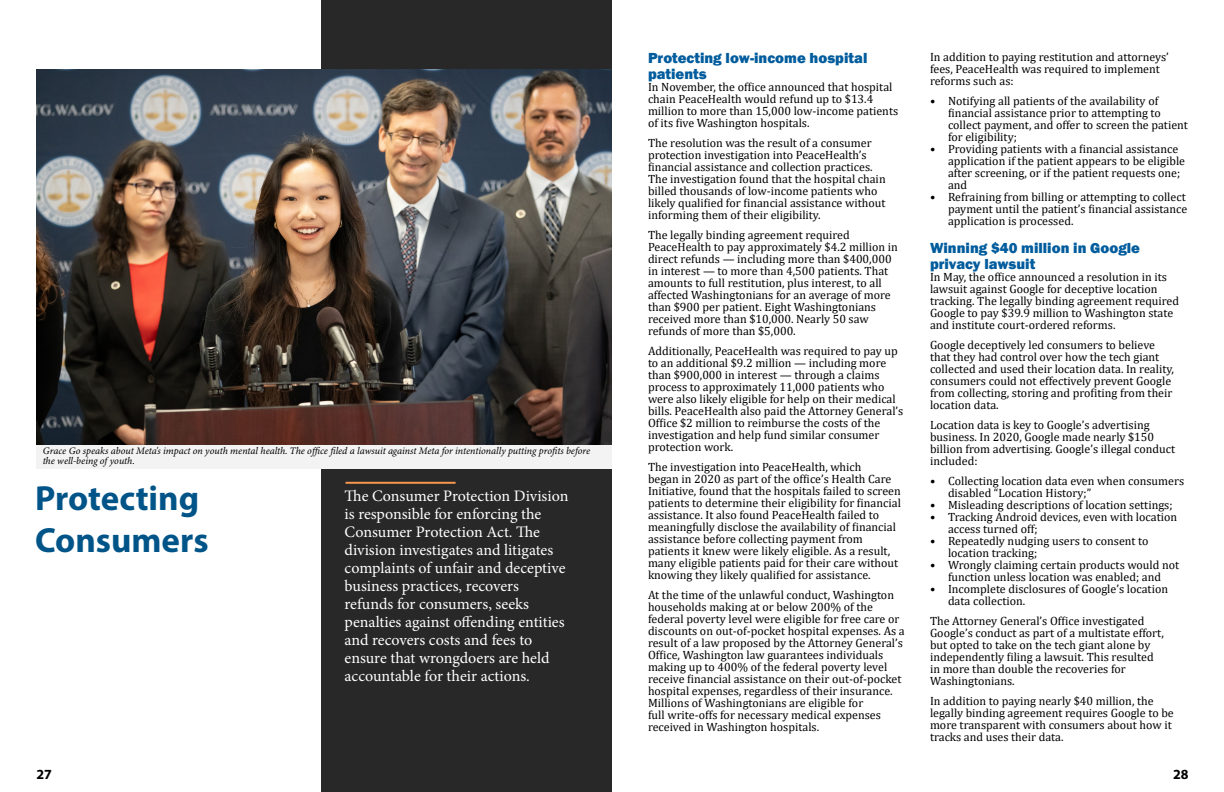
<style>
.page{position:relative;width:1224px;height:792px;background:#fff}
.page>*{position:absolute;margin:0;border:0;box-sizing:border-box;transform-origin:0 0}
.t1{font:700 35px "Myriad Pro";color:#005488}
.t2{font:16px/18px "Minion Pro";letter-spacing:-.005em;color:#fff}
.Entry_Header{font:800 15px/16px "Franklin Gothic";color:#005c9d}
.t3{font:14px "Myriad Variable Concept";color:#000}
.Main_Paragraph{font:12px/12px "Cambria";color:#000}
.t4{font:italic 10px/10px "Minion Variable Concept";color:#000}
</style>
<div class="page">
<div style="left:322px;top:0;width:290px;height:792px;background:#292829"></div>
<hr style="left:346px;top:482px;width:110px;height:2px;background:#f7964e">
<img style="left:36px;top:69px;width:576px;height:376px">
<div style="left:36px;top:445px;width:576px;height:24px;background:#f2f3f2"></div>
<p class="t4" style="left:43px;top:446px;width:549px">Grace Go speaks about Meta's impact on youth mental health. The office filed a lawsuit against Meta for intentionally putting profits before the well-being of youth.</p>
<p class="t1" style="left:35px;top:475px;width:166px">Protecting</p>
<p class="t1" style="left:35px;top:517px;width:175px">Consumers</p>
<p class="t2" style="left:345px;top:487px;width:225px">The Consumer Protection Division is responsible for enforcing the<br>Consumer Protection Act. The division investigates and litigates complaints of unfair and deceptive business practices, recovers refunds for consumers, seeks penalties against offending entities and recovers costs and fees to ensure that wrongdoers are held accountable for their actions.</p>
<p class="Entry_Header" style="left:648px;top:49px;width:221px">Protecting low-income hospital patients</p>
<p class="Main_Paragraph" style="left:648px;top:80px;width:252px">In November, the office announced that hospital chain PeaceHealth would refund up to $13.4 million to more than 15,000 low-income patients of its five Washington hospitals.</p>
<p class="Main_Paragraph" style="left:648px;top:136px;width:239px">The resolution was the result of a consumer protection investigation into PeaceHealth’s financial assistance and collection practices.<br>The investigation found that the hospital chain billed thousands of low-income patients who likely qualified for financial assistance without informing them of their eligibility.</p>
<p class="Main_Paragraph" style="left:648px;top:228px;width:251px">The legally binding agreement required PeaceHealth to pay approximately $4.2 million in direct refunds — including more than $400,000 in interest — to more than 4,500 patients. That amounts to full restitution, plus interest, to all affected Washingtonians for an average of more than $900 per patient. Eight Washingtonians received more than $10,000. Nearly 50 saw refunds of more than $5,000.</p>
<p class="Main_Paragraph" style="left:648px;top:344px;width:257px">Additionally, PeaceHealth was required to pay up to an additional $9.2 million — including more than $900,000 in interest — through a claims process to approximately 11,000 patients who were also likely eligible for help on their medical bills. PeaceHealth also paid the Attorney General’s Office $2 million to reimburse the costs of the investigation and help fund similar consumer protection work.</p>
<p class="Main_Paragraph" style="left:648px;top:460px;width:254px">The investigation into PeaceHealth, which<br>began in 2020 as part of the office’s Health Care Initiative, found that the hospitals failed to screen patients to determine their eligibility for financial assistance. It also found PeaceHealth failed to meaningfully disclose the availability of financial assistance before collecting payment from patients it knew were likely eligible. As a result, many eligible patients paid for their care without knowing they likely qualified for assistance.</p>
<p class="Main_Paragraph" style="left:648px;top:588px;width:258px">At the time of the unlawful conduct, Washington households making at or below 200% of the federal poverty level were eligible for free care or discounts on out-of-pocket hospital expenses. As a result of a law proposed by the Attorney General’s Office, Washington law guarantees individuals making up to 400% of the federal poverty level receive financial assistance on their out-of-pocket hospital expenses, regardless of their insurance.<br>Millions of Washingtonians are eligible for<br>full write-offs for necessary medical expenses received in Washington hospitals.</p>
<p class="Main_Paragraph" style="left:930px;top:51px;width:240px">In addition to paying restitution and attorneys’ fees, PeaceHealth was required to implement reforms such as:</p>
<p class="Main_Paragraph" style="left:948px;top:95px;width:241px;text-indent:-18px">• Notifying all patients of the availability of financial assistance prior to attempting to collect payment, and offer to screen the patient for eligibility;</p>
<p class="Main_Paragraph" style="left:948px;top:143px;width:239px;text-indent:-18px">• Providing patients with a financial assistance application if the patient appears to be eligible after screening, or if the patient requests one; and</p>
<p class="Main_Paragraph" style="left:948px;top:191px;width:241px;text-indent:-18px">• Refraining from billing or attempting to collect payment until the patient’s financial assistance application is processed.</p>
<p class="Entry_Header" style="left:930px;top:240px;width:212px">Winning $40 million in Google privacy lawsuit</p>
<p class="Main_Paragraph" style="left:930px;top:271px;width:251px">In May, the office announced a resolution in its lawsuit against Google for deceptive location tracking. The legally binding agreement required Google to pay $39.9 million to Washington state and institute court-ordered reforms.</p>
<p class="Main_Paragraph" style="left:930px;top:339px;width:246px">Google deceptively led consumers to believe that they had control over how the tech giant collected and used their location data. In reality, consumers could not effectively prevent Google from collecting, storing and profiting from their location data.</p>
<p class="Main_Paragraph" style="left:930px;top:419px;width:247px">Location data is key to Google’s advertising business. In 2020, Google made nearly $150 billion from advertising. Google’s illegal conduct included:</p>
<p class="Main_Paragraph" style="left:948px;top:475px;width:238px;text-indent:-18px">• Collecting location data even when consumers disabled “Location History;”</p>
<p class="Main_Paragraph" style="left:930px;top:499px;width:244px">• Misleading descriptions of location settings;</p>
<p class="Main_Paragraph" style="left:948px;top:511px;width:231px;text-indent:-18px">• Tracking Android devices, even with location access turned off;</p>
<p class="Main_Paragraph" style="left:948px;top:535px;width:202px;text-indent:-18px">• Repeatedly nudging users to consent to location tracking;</p>
<p class="Main_Paragraph" style="left:930px;top:559px;width:251px;text-align:center">• Wrongly claiming certain products would not function unless location was enabled; and</p>
<p class="Main_Paragraph" style="left:948px;top:583px;width:222px;text-indent:-18px">• Incomplete disclosures of Google’s location data collection.</p>
<p class="Main_Paragraph" style="left:930px;top:615px;width:235px">The Attorney General’s Office investigated Google’s conduct as part of a multistate effort, but opted to take on the tech giant alone by independently filing a lawsuit. This resulted in more than double the recoveries for Washingtonians.</p>
<p class="Main_Paragraph" style="left:930px;top:695px;width:245px">In addition to paying nearly $40 million, the legally binding agreement requires Google to be more transparent with consumers about how it tracks and uses their data.</p>
<p class="t3" style="left:36px;top:766px;width:17px">27</p>
<p class="t3" style="left:1173px;top:766px;width:17px">28</p>
</div>
